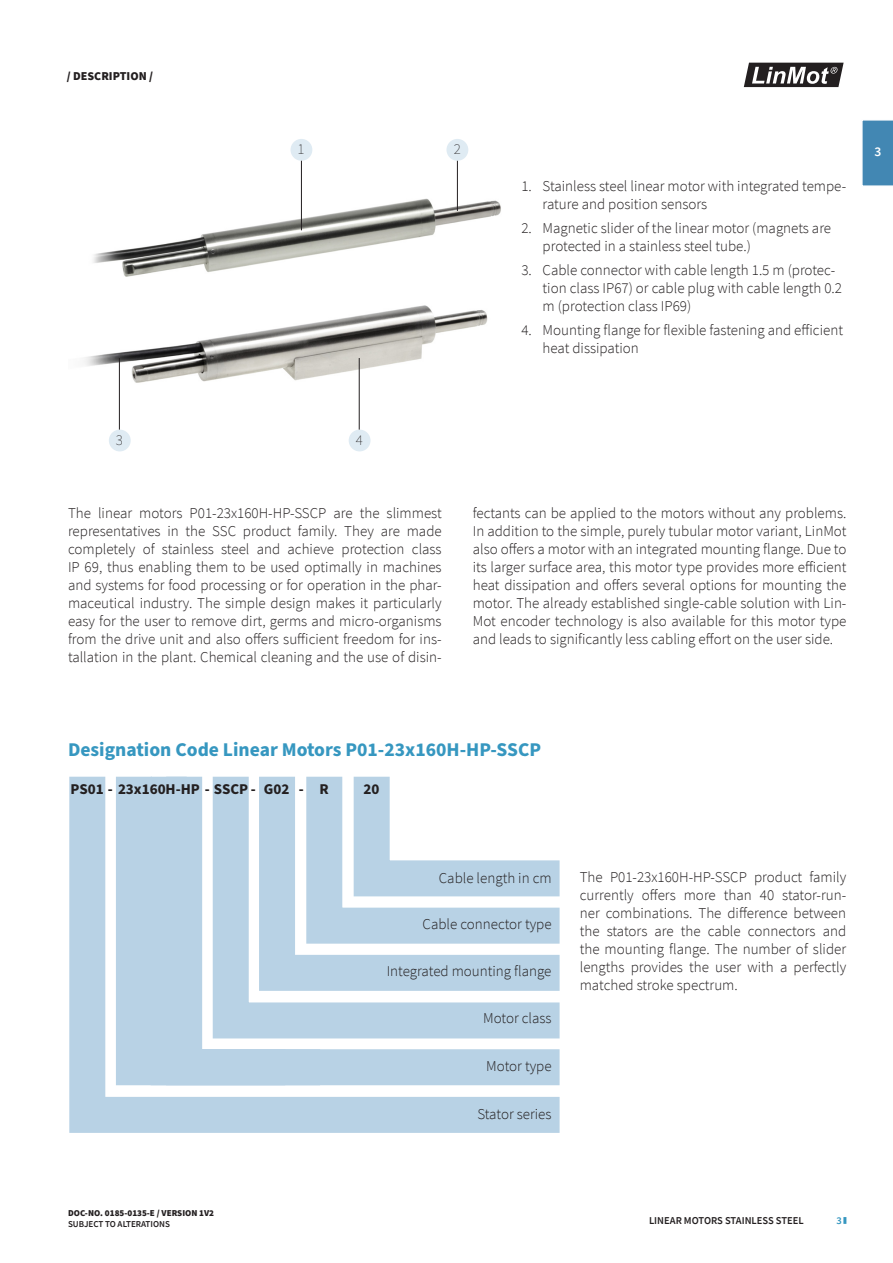
<style>
.page{position:relative;width:893px;height:1263px;background:#fff}
.page>*{position:absolute;margin:0;border:0;box-sizing:border-box;transform-origin:0 0}
.Title_2{font:700 19.5px "Source Sans Pro";color:#3697c0}
.Fliesstext{font:300 15px/18px "Source Sans Pro";color:#231f20}
.t1{font:700 15px "Source Sans Pro";color:#231f20}
.t2{font:200 15px "Source Sans Pro";color:#231f20}
.t3{font:600 13.5px "Source Sans Pro";color:#fff}
.t4{font:900 12px "Source Sans Pro";color:#231f20}
.t5{font:600 10.5px "Source Sans Pro";color:#231f20}
.t6{font:600 10.5px "Source Sans Pro";color:#3697c0}
.t7{font:900 9px "Source Sans Pro";color:#231f20}
.t8{font:600 9px "Source Sans Pro";color:#231f20}
</style>
<div class="page">
<div style="left:862px;top:120px;width:31px;height:66px;background:#4287b3"></div>
<svg style="left:743px;top:62px;width:101px;height:26px"></svg>
<svg style="left:843px;top:1217px;width:3px;height:7px"></svg>
<img style="left:93px;top:195px;width:408px;height:82px">
<div style="left:69px;top:776px;width:491px;height:357px;background:#b8d2e5"></div>
<svg style="left:356px;top:1056px;width:204px;height:47px"></svg>
<svg style="left:321px;top:1056px;width:35px;height:47px"></svg>
<svg style="left:98px;top:776px;width:223px;height:327px;background:#c2d8e8"></svg>
<svg style="left:195px;top:776px;width:365px;height:280px"></svg>
<svg style="left:241px;top:776px;width:319px;height:233px"></svg>
<svg style="left:288px;top:776px;width:272px;height:186px"></svg>
<svg style="left:336px;top:776px;width:224px;height:138px"></svg>
<img style="left:84px;top:305px;width:404px;height:116px">
<div style="left:349px;top:430px;width:21px;height:21px;background:#dfebf3;border-radius:50%"></div>
<hr style="left:359px;top:358px;width:1px;height:72px;background:#231f20">
<div style="left:109px;top:430px;width:22px;height:21px;background:#dfebf3;border-radius:50%"></div>
<hr style="left:119px;top:358px;width:1px;height:72px;background:#231f20">
<div style="left:290px;top:139px;width:22px;height:22px;background:#dfebf3;border-radius:50%"></div>
<hr style="left:301px;top:161px;width:1px;height:69px;background:#231f20">
<div style="left:446px;top:139px;width:22px;height:22px;background:#dfebf3;border-radius:50%"></div>
<hr style="left:457px;top:161px;width:1px;height:50px;background:#231f20">
<p class="t4" style="left:67px;top:67px;width:88px">/ DESCRIPTION /</p>
<p class="t2" style="left:298px;top:139px;width:9px">1</p>
<p class="t2" style="left:454px;top:139px;width:9px">2</p>
<p class="Fliesstext" style="left:543px;top:177px;width:305px;text-indent:-21px">1. Stainless steel linear motor with integrated tempe&shy;rature and position sensors</p>
<p class="Fliesstext" style="left:543px;top:219px;width:290px;text-indent:-21px">2. Magnetic slider of the linear motor (magnets are protected in a stainless steel tube.)</p>
<p class="Fliesstext" style="left:543px;top:261px;width:301px;text-indent:-21px">3. Cable connector with cable length 1.5 m (protec&shy;tion class IP67) or cable plug with cable length 0.2 m (protection class IP69)</p>
<p class="Fliesstext" style="left:543px;top:321px;width:302px;text-indent:-21px">4. Mounting flange for flexible fastening and efficient heat dissipation</p>
<p class="t3" style="left:874px;top:143px;width:8px">3</p>
<p class="t2" style="left:116px;top:430px;width:9px">3</p>
<p class="t2" style="left:356px;top:430px;width:9px">4</p>
<p class="Fliesstext" style="left:68px;top:504px;width:375px;text-align:justify">The linear motors P01-23x160H-HP-SSCP are the slimmest representatives in the SSC product family. They are made completely of stainless steel and achieve protection class IP 69, thus enabling them to be used optimally in machines and systems for food processing or for operation in the phar&shy;maceutical industry. The simple design makes it particularly easy for the user to remove dirt, germs and micro-organisms from the drive unit and also offers sufficient freedom for ins&shy;tallation in the plant. Chemical cleaning and the use of disin-</p>
<p class="Fliesstext" style="left:473px;top:504px;width:375px;text-align:justify">fectants can be applied to the motors without any problems.<br>In addition to the simple, purely tubular motor variant, LinMot also offers a motor with an integrated mounting flange. Due to its larger surface area, this motor type provides more efficient heat dissipation and offers several options for mounting the motor. The already established single-cable solution with Lin-Mot encoder technology is also available for this motor type and leads to significantly less cabling effort on the user side.</p>
<p class="Title_2" style="left:68px;top:736px;width:474px">Designation Code Linear Motors P01-23x160H-HP-SSCP</p>
<p class="t1" style="left:71px;top:778px;width:187px">PS01 - 23x160H-HP - SSCP -</p>
<p class="t1" style="left:264px;top:778px;width:27px">G02</p>
<p class="t1" style="left:299px;top:778px;width:7px">-</p>
<p class="t1" style="left:320px;top:778px;width:11px">R</p>
<p class="t1" style="left:364px;top:778px;width:17px">20</p>
<p class="Fliesstext" style="left:439px;top:869px;width:114px">Cable length in cm</p>
<p class="Fliesstext" style="left:423px;top:915px;width:130px">Cable connector type</p>
<p class="Fliesstext" style="left:387px;top:962px;width:166px">Integrated mounting flange</p>
<p class="Fliesstext" style="left:483px;top:1009px;width:70px">Motor class</p>
<p class="Fliesstext" style="left:486px;top:1057px;width:67px">Motor type</p>
<p class="Fliesstext" style="left:477px;top:1104px;width:76px">Stator series</p>
<p class="Fliesstext" style="left:580px;top:868px;width:268px;text-align:justify">The P01-23x160H-HP-SSCP product family currently offers more than 40 stator-run&shy;ner combinations. The difference between the stators are the cable connectors and the mounting flange. The number of slider lengths provides the user with a perfectly matched stroke spectrum.</p>
<p class="t7" style="left:68px;top:1206px;width:148px">DOC-NO. 0185-0135-E / VERSION 1V2</p>
<p class="t8" style="left:68px;top:1217px;width:103px">SUBJECT TO ALTERATIONS</p>
<p class="t5" style="left:649px;top:1214px;width:156px">LINEAR MOTORS STAINLESS STEEL</p>
<p class="t6" style="left:836px;top:1214px;width:7px">3</p>
</div>
